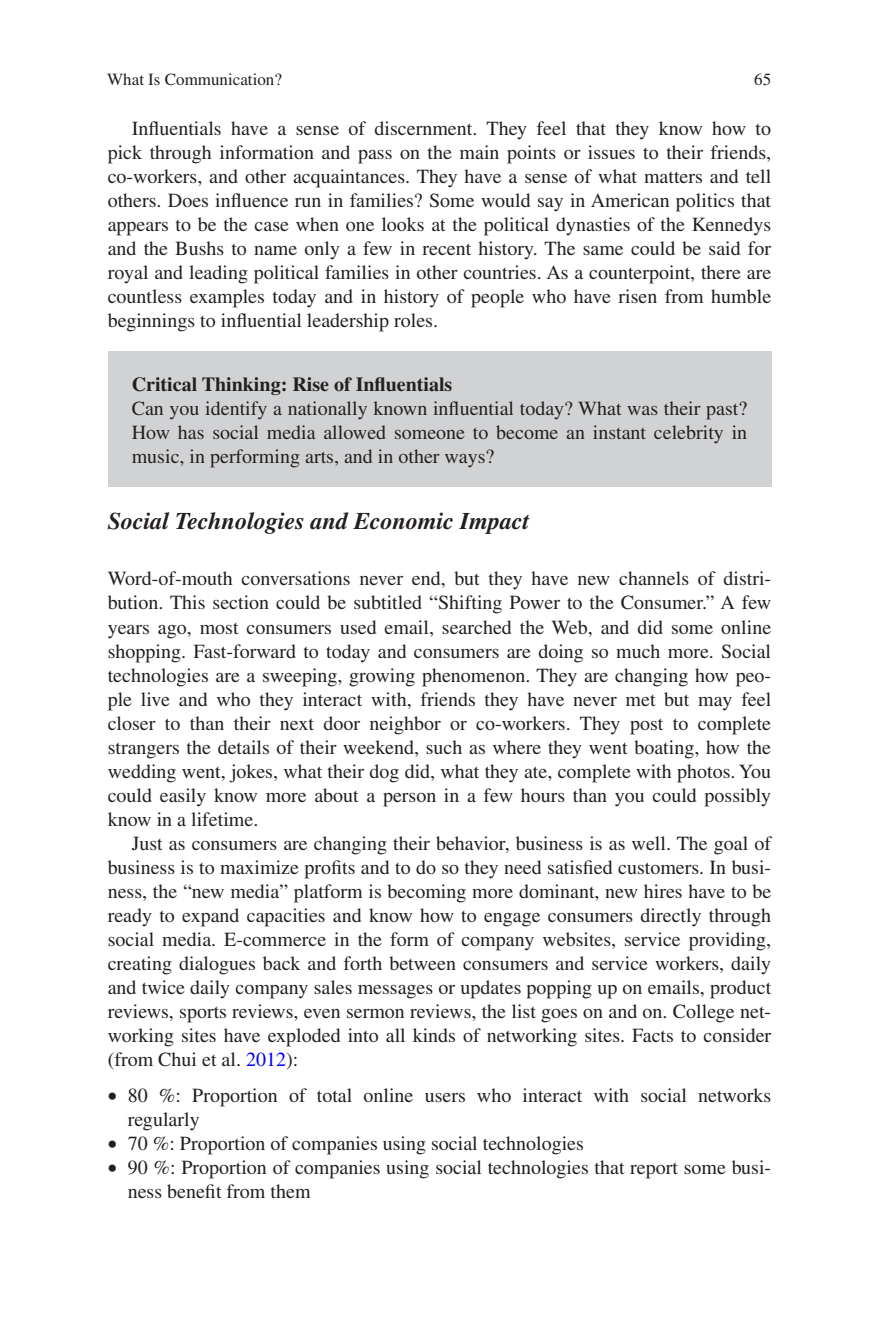
<style>
.page{position:relative;width:879px;height:1333px;background:#fff}
.page>*{position:absolute;margin:0;border:0;box-sizing:border-box;transform-origin:0 0}
.t1{font:italic 700 24px "Times";color:#231f20}
.t2{font:20px/24px "Times";color:#231f20;text-align:justify}
.t3{font:700 20px "Times";color:#231f20}
.t4{font:17px "Times";color:#231f20}
.s1{color:#00f}
</style>
<div class="page">
<div style="left:108px;top:351px;width:663px;height:135px;background:#d1d2d4"></div>
<p class="t4" style="left:107px;top:70px;width:176px">What Is Communication?</p>
<p class="t4" style="left:754px;top:70px;width:18px">65</p>
<p class="t2" style="left:108px;top:116px;width:665px;text-indent:24px">Influentials have a sense of discernment. They feel that they know how to pick through information and pass on the main points or issues to their friends, co-workers, and other acquaintances. They have a sense of what matters and tell others. Does influence run in families? Some would say in American politics that appears to be the case when one looks at the political dynasties of the Kennedys and the Bushs to name only a few in recent history. The same could be said for royal and leading political families in other countries. As a counterpoint, there are countless examples today and in history of people who have risen from humble beginnings to influential leadership roles.</p>
<p class="t3" style="left:132px;top:372px;width:322px">Critical Thinking: Rise of Influentials</p>
<p class="t2" style="left:132px;top:396px;width:617px">Can you identify a nationally known influential today? What was their past?<br>How has social media allowed someone to become an instant celebrity in music, in performing arts, and in other ways?</p>
<p class="t1" style="left:108px;top:507px;width:423px">Social Technologies and Economic Impact</p>
<p class="t2" style="left:108px;top:566px;width:665px">Word-of-mouth conversations never end, but they have new channels of distri&shy;bution. This section could be subtitled “Shifting Power to the Consumer.” A few years ago, most consumers used email, searched the Web, and did some online shopping. Fast-forward to today and consumers are doing so much more. Social technologies are a sweeping, growing phenomenon. They are changing how peo&shy;ple live and who they interact with, friends they have never met but may feel closer to than their next door neighbor or co-workers. They post to complete strangers the details of their weekend, such as where they went boating, how the wedding went, jokes, what their dog did, what they ate, complete with photos. You could easily know more about a person in a few hours than you could possibly know in a lifetime.</p>
<p class="t2" style="left:108px;top:830px;width:665px;text-indent:24px">Just as consumers are changing their behavior, business is as well. The goal of business is to maximize profits and to do so they need satisfied customers. In busi&shy;ness, the “new media” platform is becoming more dominant, new hires have to be ready to expand capacities and know how to engage consumers directly through social media. E-commerce in the form of company websites, service providing, creating dialogues back and forth between consumers and service workers, daily and twice daily company sales messages or updates popping up on emails, product reviews, sports reviews, even sermon reviews, the list goes on and on. College net&shy;working sites have exploded into all kinds of networking sites. Facts to consider (from Chui et al. <span class="s1">2012</span>):</p>
<p class="t2" style="left:128px;top:1082px;width:645px;text-indent:-20px">• 80 %: Proportion of total online users who interact with social networks regularly</p>
<p class="t2" style="left:108px;top:1130px;width:478px">• 70 %: Proportion of companies using social technologies</p>
<p class="t2" style="left:128px;top:1154px;width:645px;text-indent:-20px">• 90 %: Proportion of companies using social technologies that report some busi&shy;ness benefit from them</p>
</div>
